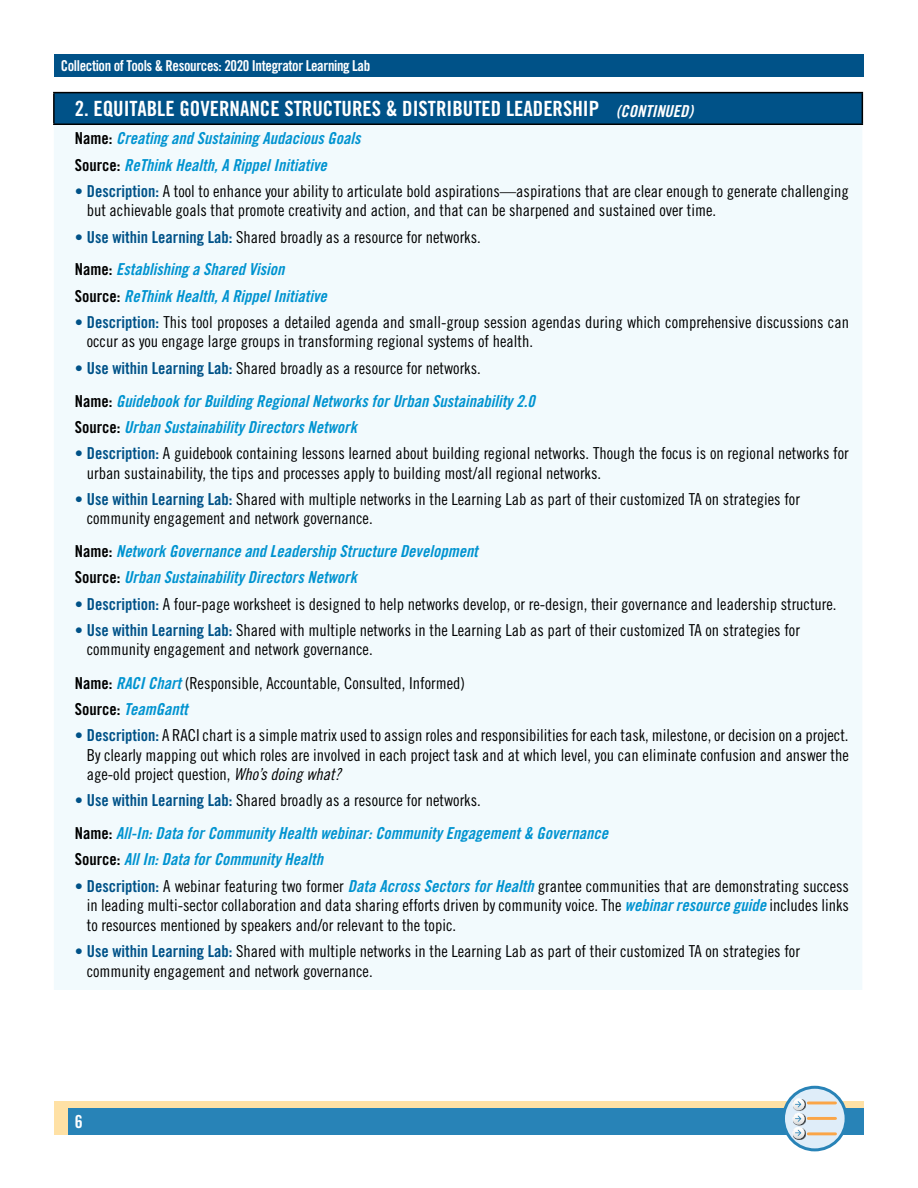
<style>
.page{position:relative;width:918px;height:1188px;background:#fff}
.page>*{position:absolute;margin:0;border:0;box-sizing:border-box;transform-origin:0 0}
.t1{font:21px "Trade Gothic Bold Cond Twenty";color:#fff}
.t2{font:18px "Trade Gothic Bold Cond Twenty";color:#fff}
.t3{font:16.5px/19.5px "Trade Gothic Cond Eighteen";color:#000}
.t4{font:16.5px/26.2px "Trade Gothic Bold Cond Twenty Obl";color:#0093d0}
.t5{font:16.5px "Trade Gothic Bold Cond Twenty Obl";color:#fff}
.t6{font:15px "Trade Gothic Bold Cond Twenty";letter-spacing:-.025em;color:#fff}
.s1{font-family:"Trade Gothic Bold Cond Twenty";color:#000}
.s2{font-family:"Sabon";color:#005288}
.s3{font-family:"Trade Gothic Bold Cond Twenty";color:#005288}
.s4{font-family:"Trade Gothic Bold Cond Twenty"}
.s5{font-family:"Trade Gothic Bold Cond Twenty Obl";color:#0093d0}
.s6{font-family:"Trade Gothic Cond Eighteen Obl"}
</style>
<div class="page">
<div style="left:54px;top:1101px;width:810px;height:34px;background:#ffe1a5"></div>
<div style="left:68px;top:1108px;width:796px;height:27px;background:#2883b7"></div>
<div style="left:54px;top:54px;width:810px;height:22px;background:#005288"></div>
<svg style="left:783px;top:1087px;width:63px;height:63px;background:#cfe1ed"></svg>
<div style="left:782px;top:1086px;width:66px;height:65px;border:3px solid #2883b7;border-radius:50%"></div>
<div style="left:793px;top:1099px;width:12px;height:41px;background:#000;opacity:.75"></div>
<svg style="left:793px;top:1098px;width:12px;height:41px"></svg>
<hr style="left:808px;top:1102px;width:27px;height:2px;background:#faa548">
<hr style="left:808px;top:1117px;width:27px;height:3px;background:#faa548">
<hr style="left:808px;top:1132px;width:27px;height:3px;background:#faa548">
<div style="left:54px;top:93px;width:808px;height:31px;background:#005288"></div>
<div style="left:54px;top:125px;width:808px;height:865px;background:#f2fafd"></div>
<hr style="left:53px;top:92px;width:810px;height:1px;background:#000">
<hr style="left:53px;top:93px;width:2px;height:31px;background:#000">
<hr style="left:862px;top:93px;width:1px;height:31px;background:#000">
<hr style="left:53px;top:124px;width:810px;height:1px;background:#000">
<p class="t6" style="left:61px;top:56px;width:311px">Collection of Tools &amp; Resources: 2020 Integrator Learning Lab</p>
<p class="t1" style="left:75px;top:96px;width:526px">2. EQUITABLE GOVERNANCE STRUCTURES &amp; DISTRIBUTED LEADERSHIP</p>
<p class="t4" style="left:75px;top:125px;width:287px"><span class="s1">Name:</span> Creating and Sustaining Audacious Goals<br><span class="s1">Source:</span> ReThink Health, A Rippel Initiative</p>
<p class="t3" style="left:87px;top:181px;width:764px;text-indent:-12px"><span class="s2">•</span> <span class="s3">Description:</span> A tool to enhance your ability to articulate bold aspirations—aspirations that are clear enough to generate challenging but achievable goals that promote creativity and action, and that can be sharpened and sustained over time.</p>
<p class="t3" style="left:75px;top:227px;width:407px"><span class="s2">•</span> <span class="s3">Use within Learning Lab:</span> Shared broadly as a resource for networks.</p>
<p class="t4" style="left:75px;top:256px;width:253px"><span class="s1">Name:</span> Establishing a Shared Vision<br><span class="s1">Source:</span> ReThink Health, A Rippel Initiative</p>
<p class="t3" style="left:87px;top:312px;width:764px;text-indent:-12px"><span class="s2">•</span> <span class="s3">Description:</span> This tool proposes a detailed agenda and small-group session agendas during which comprehensive discussions can occur as you engage large groups in transforming regional systems of health.</p>
<p class="t3" style="left:75px;top:358px;width:407px"><span class="s2">•</span> <span class="s3">Use within Learning Lab:</span> Shared broadly as a resource for networks.</p>
<p class="t4" style="left:75px;top:387px;width:461px"><span class="s1">Name:</span> Guidebook for Building Regional Networks for Urban Sustainability 2.0<br><span class="s1">Source:</span> Urban Sustainability Directors Network</p>
<p class="t3" style="left:87px;top:443px;width:764px;text-indent:-12px"><span class="s2">•</span> <span class="s3">Description:</span> A guidebook containing lessons learned about building regional networks. Though the focus is on regional networks for urban sustainability, the tips and processes apply to building most/all regional networks.</p>
<p class="t3" style="left:87px;top:489px;width:715px;text-indent:-12px"><span class="s2">•</span> <span class="s3">Use within Learning Lab:</span> Shared with multiple networks in the Learning Lab as part of their customized TA on strategies for community engagement and network governance.</p>
<p class="t4" style="left:75px;top:538px;width:405px"><span class="s1">Name:</span> Network Governance and Leadership Structure Development<br><span class="s1">Source:</span> Urban Sustainability Directors Network</p>
<p class="t3" style="left:75px;top:594px;width:763px"><span class="s2">•</span> <span class="s3">Description:</span> A four-page worksheet is designed to help networks develop, or re-design, their governance and leadership structure.</p>
<p class="t3" style="left:87px;top:620px;width:715px;text-indent:-12px"><span class="s2">•</span> <span class="s3">Use within Learning Lab:</span> Shared with multiple networks in the Learning Lab as part of their customized TA on strategies for community engagement and network governance.</p>
<p class="t3" style="left:75px;top:673px;width:392px"><span class="s4">Name:</span> <span class="s5">RACI Chart</span> (Responsible, Accountable, Consulted, Informed)</p>
<p class="t4" style="left:75px;top:696px;width:114px"><span class="s1">Source:</span> TeamGantt</p>
<p class="t3" style="left:87px;top:725px;width:764px;text-align:justify;text-indent:-12px"><span class="s2">•</span> <span class="s3">Description:</span> A RACI chart is a simple matrix used to assign roles and responsibilities for each task, milestone, or decision on a project.<br>By clearly mapping out which roles are involved in each project task and at which level, you can eliminate confusion and answer the age-old project question, <span class="s6">Who’s doing what?</span></p>
<p class="t3" style="left:75px;top:791px;width:407px"><span class="s2">•</span> <span class="s3">Use within Learning Lab:</span> Shared broadly as a resource for networks.</p>
<p class="t4" style="left:75px;top:820px;width:535px"><span class="s1">Name:</span> All-In: Data for Community Health webinar: Community Engagement &amp; Governance<br><span class="s1">Source:</span> All In: Data for Community Health</p>
<p class="t3" style="left:87px;top:876px;width:764px;text-align:justify;text-indent:-12px"><span class="s2">•</span> <span class="s3">Description:</span> A webinar featuring two former <span class="s5">Data Across Sectors for Health</span> grantee communities that are demonstrating success in leading multi-sector collaboration and data sharing efforts driven by community voice. The <span class="s5">webinar resource guide</span> includes links to resources mentioned by speakers and/or relevant to the topic.</p>
<p class="t3" style="left:87px;top:941px;width:715px;text-indent:-12px"><span class="s2">•</span> <span class="s3">Use within Learning Lab:</span> Shared with multiple networks in the Learning Lab as part of their customized TA on strategies for community engagement and network governance.</p>
<p class="t5" style="left:616px;top:101px;width:79px">(CONTINUED)</p>
<p class="t2" style="left:75px;top:1111px;width:9px">6</p>
</div>
